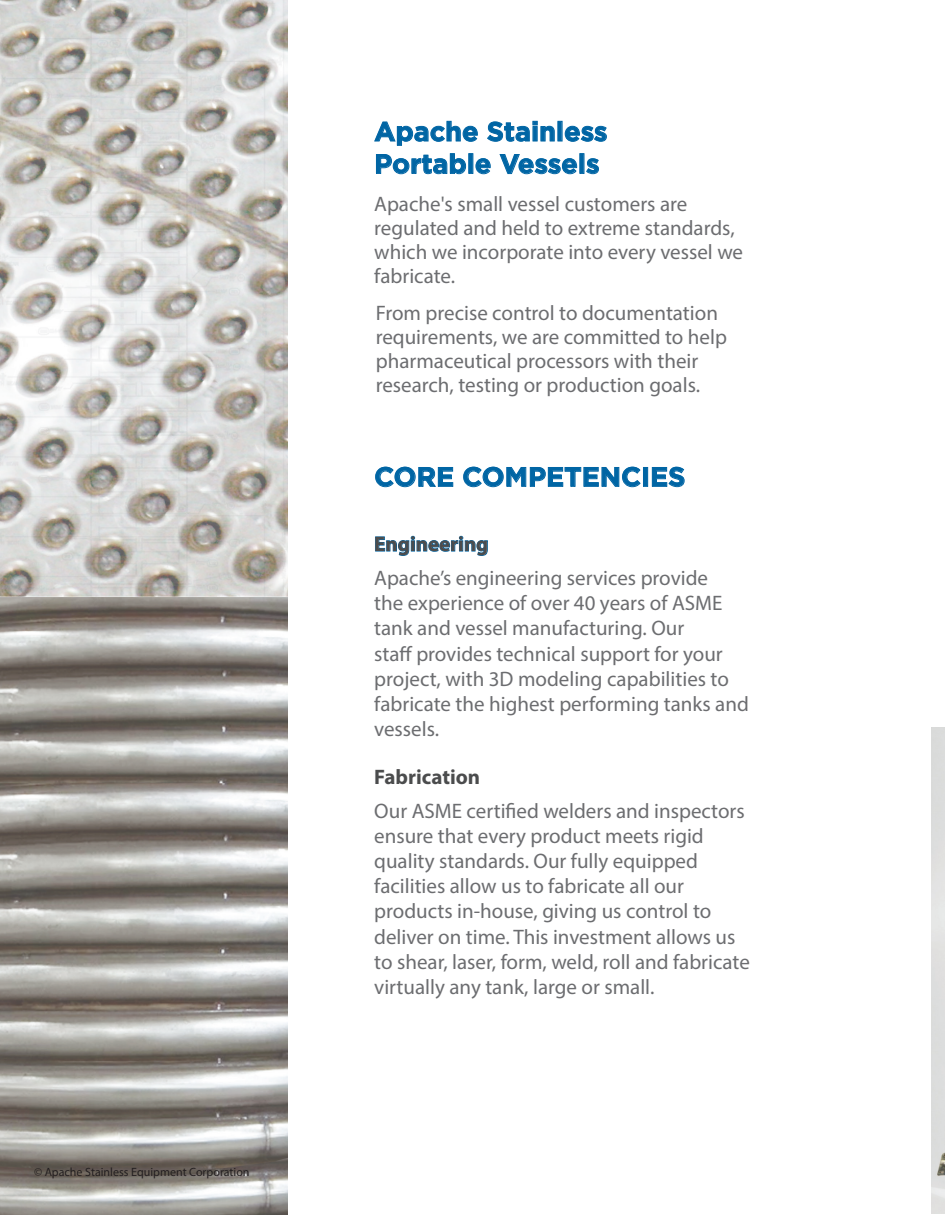
<style>
.page{position:relative;width:945px;height:1215px;background:#fff}
.page>*{position:absolute;margin:0;border:0;box-sizing:border-box;transform-origin:0 0}
.t1{font:700 27px/32.4px "Gotham";color:#0065a4}
.t2{font:21px/25.2px "Myriad Pro";color:#6c6d70}
.t3{font:700 21px "Myriad Pro";color:#4b4c4d}
.t4{font:12px "Myriad Pro";color:#231f20}
</style>
<div class="page">
<img style="left:0;top:0;width:288px;height:1215px">
<svg style="left:375px;top:536px;width:113px;height:20px"></svg>
<svg style="left:374px;top:121px;width:104px;height:25px"></svg>
<svg style="left:487px;top:121px;width:68px;height:21px"></svg>
<svg style="left:565px;top:126px;width:42px;height:16px"></svg>
<svg style="left:376px;top:153px;width:90px;height:22px"></svg>
<svg style="left:475px;top:158px;width:16px;height:17px"></svg>
<svg style="left:499px;top:154px;width:78px;height:21px"></svg>
<svg style="left:586px;top:158px;width:13px;height:16px"></svg>
<svg style="left:375px;top:466px;width:79px;height:21px"></svg>
<svg style="left:463px;top:466px;width:178px;height:21px"></svg>
<div style="left:643px;top:467px;width:5px;height:19px;border:1px solid #0065a4"></div>
<svg style="left:652px;top:466px;width:33px;height:21px"></svg>
<img style="left:932px;top:728px;width:13px;height:486px">
<p class="t4" style="left:34px;top:1165px;width:217px">© Apache Stainless Equipment Corporation</p>
<p class="t1" style="left:374px;top:115px;width:235px">Apache Stainless<br>Portable Vessels</p>
<p class="t2" style="left:374px;top:192px;width:370px;line-height:24px">Apache's small vessel customers are regulated and held to extreme standards, which we incorporate into every vessel we fabricate.</p>
<p class="t2" style="left:376px;top:301px;width:353px;line-height:24px">From precise control to documentation requirements, we are committed to help pharmaceutical processors with their research, testing or production goals.</p>
<p class="t1" style="left:374px;top:460px;width:313px">CORE COMPETENCIES</p>
<p class="t3" style="left:374px;top:530px;width:116px">Engineering</p>
<p class="t2" style="left:374px;top:565px;width:376px">Apache’s engineering services provide<br>the experience of over 40 years of ASME tank and vessel manufacturing. Our<br>staff provides technical support for your project, with 3D modeling capabilities to fabricate the highest performing tanks and vessels.</p>
<p class="t3" style="left:374px;top:763px;width:107px">Fabrication</p>
<p class="t2" style="left:374px;top:798px;width:377px">Our ASME certified welders and inspectors ensure that every product meets rigid quality standards. Our fully equipped facilities allow us to fabricate all our products in-house, giving us control to deliver on time. This investment allows us to shear, laser, form, weld, roll and fabricate virtually any tank, large or small.</p>
</div>
